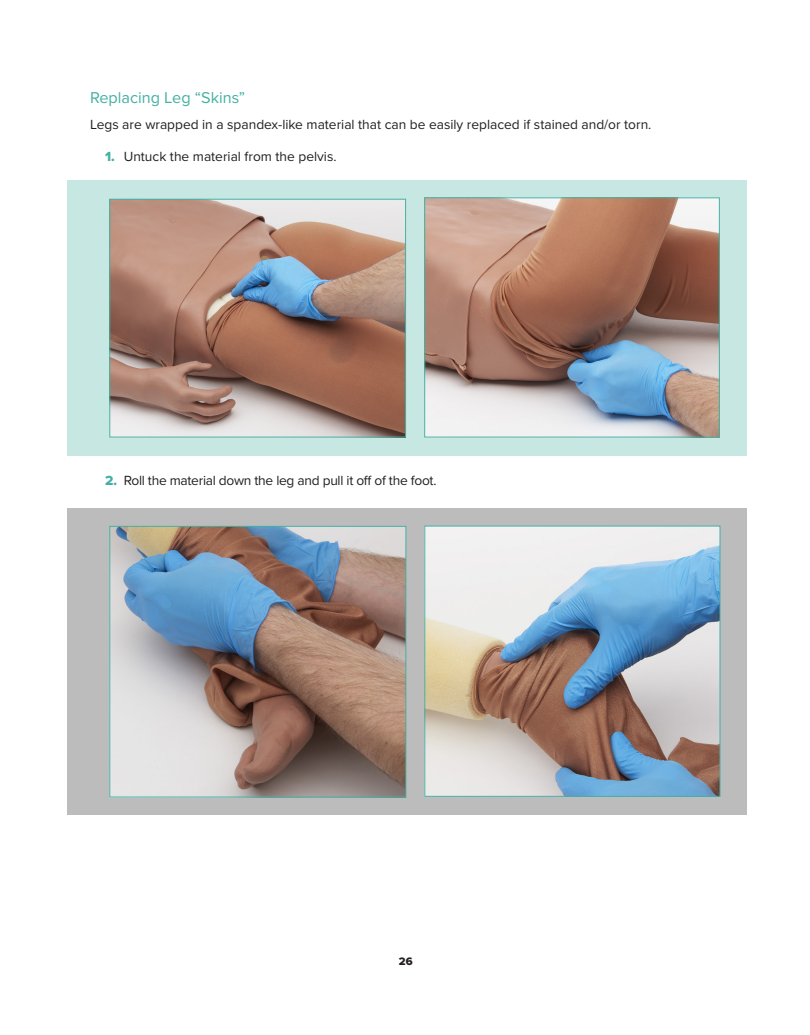
<style>
.page{position:relative;width:810px;height:1035px;background:#fff}
.page>*{position:absolute;margin:0;border:0;box-sizing:border-box;transform-origin:0 0}
.t1{font:16.25px "Proxima Nova";color:#44b0a4}
.t2{font:13.75px "Proxima Nova";color:#231f20}
.t3{font:13.75px "Proxima Nova";letter-spacing:-.02em;color:#231f20}
.t4{font:11.25px "Proxima Nova Extrabld";color:#231f20}
.s1{font-family:"Proxima Nova Extrabld";color:#44b0a4}
</style>
<div class="page">
<div style="left:68px;top:180px;width:679px;height:275px;background:#c7e7e3"></div>
<div style="left:68px;top:508px;width:679px;height:307px;background:#bdbcbc"></div>
<img style="left:426px;top:200px;width:292px;height:235px">
<div style="left:424px;top:198px;width:296px;height:239px;border:1px solid #44b0a4"></div>
<img style="left:111px;top:201px;width:293px;height:234px">
<div style="left:109px;top:199px;width:297px;height:238px;border:1px solid #44b0a4"></div>
<img style="left:111px;top:528px;width:293px;height:267px">
<div style="left:109px;top:526px;width:297px;height:271px;border:1px solid #44b0a4"></div>
<img style="left:426px;top:528px;width:292px;height:267px">
<div style="left:424px;top:526px;width:296px;height:271px;border:1px solid #44b0a4"></div>
<p class="t1" style="left:90px;top:85px;width:157px">Replacing Leg “Skins”</p>
<p class="t2" style="left:90px;top:114px;width:563px">Legs are wrapped in a spandex-like material that can be easily replaced if stained and/or torn.</p>
<p class="t2" style="left:105px;top:146px;width:233px"><span class="s1">1.</span> Untuck the material from the pelvis.</p>
<p class="t3" style="left:105px;top:471px;width:333px"><span class="s1">2.</span> Roll the material down the leg and pull it off of the foot.</p>
<p class="t4" style="left:399px;top:953px;width:15px">26</p>
</div>
